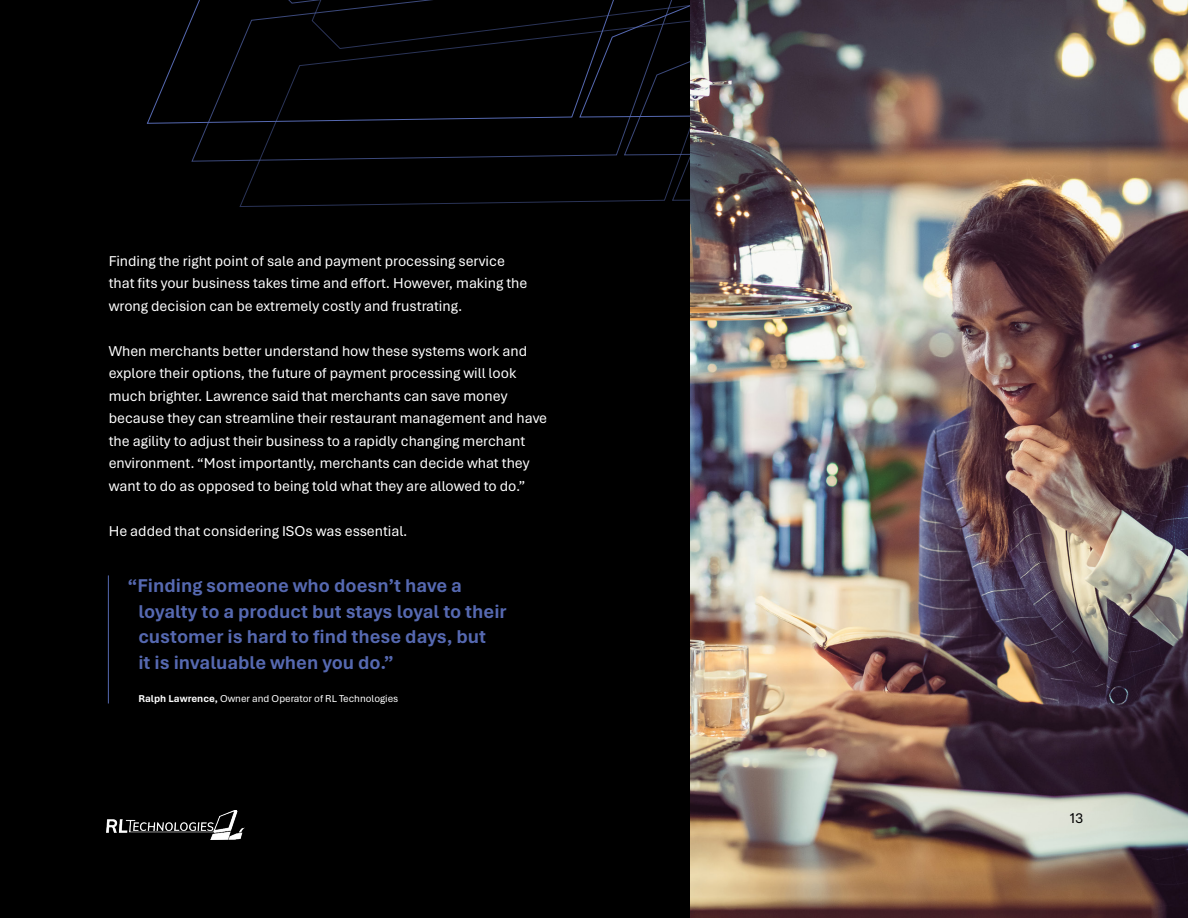
<style>
.page{position:relative;width:1188px;height:918px;background:#000}
.page>*{position:absolute;margin:0;border:0;box-sizing:border-box;transform-origin:0 0}
.t1{font:700 19.5px/25.5px "Aptos";color:#5669b1}
.t2{font:15px/22.5px "Aptos";color:#fff}
.t3{font:15px "Aptos";color:#000}
.t4{font:10.5px "Aptos";color:#fff}
.s1{font-weight:700}
</style>
<div class="page">
<hr style="left:108px;top:575px;width:1px;height:129px;background:#5669b1">
<img style="left:106px;top:810px;width:139px;height:29px">
<svg style="left:147px;top:19px;width:44px;height:105px"></svg>
<svg style="left:191px;top:0;width:48px;height:162px"></svg>
<svg style="left:239px;top:18px;width:433px;height:189px"></svg>
<svg style="left:672px;top:127px;width:18px;height:74px"></svg>
<svg style="left:264px;top:0;width:426px;height:118px"></svg>
<img style="left:690px;top:0;width:498px;height:918px">
<p class="t2" style="left:109px;top:249px;width:420px">Finding the right point of sale and payment processing service that fits your business takes time and effort. However, making the wrong decision can be extremely costly and frustrating.</p>
<p class="t2" style="left:109px;top:339px;width:440px">When merchants better understand how these systems work and explore their options, the future of payment processing will look much brighter. Lawrence said that merchants can save money because they can streamline their restaurant management and have the agility to adjust their business to a rapidly changing merchant environment. “Most importantly, merchants can decide what they want to do as opposed to being told what they are allowed to do.”</p>
<p class="t2" style="left:109px;top:519px;width:300px">He added that considering ISOs was essential.</p>
<h1 class="t1" style="left:138px;top:572px;width:370px;text-indent:-11px">“Finding someone who doesn’t have a loyalty to a product but stays loyal to their customer is hard to find these days, but<br>it is invaluable when you do.”</h1>
<p class="t4" style="left:138px;top:691px;width:261px"><span class="s1">Ralph Lawrence,</span> Owner and Operator of RL Technologies</p>
<p class="t3" style="left:1070px;top:807px;width:15px">13</p>
</div>
